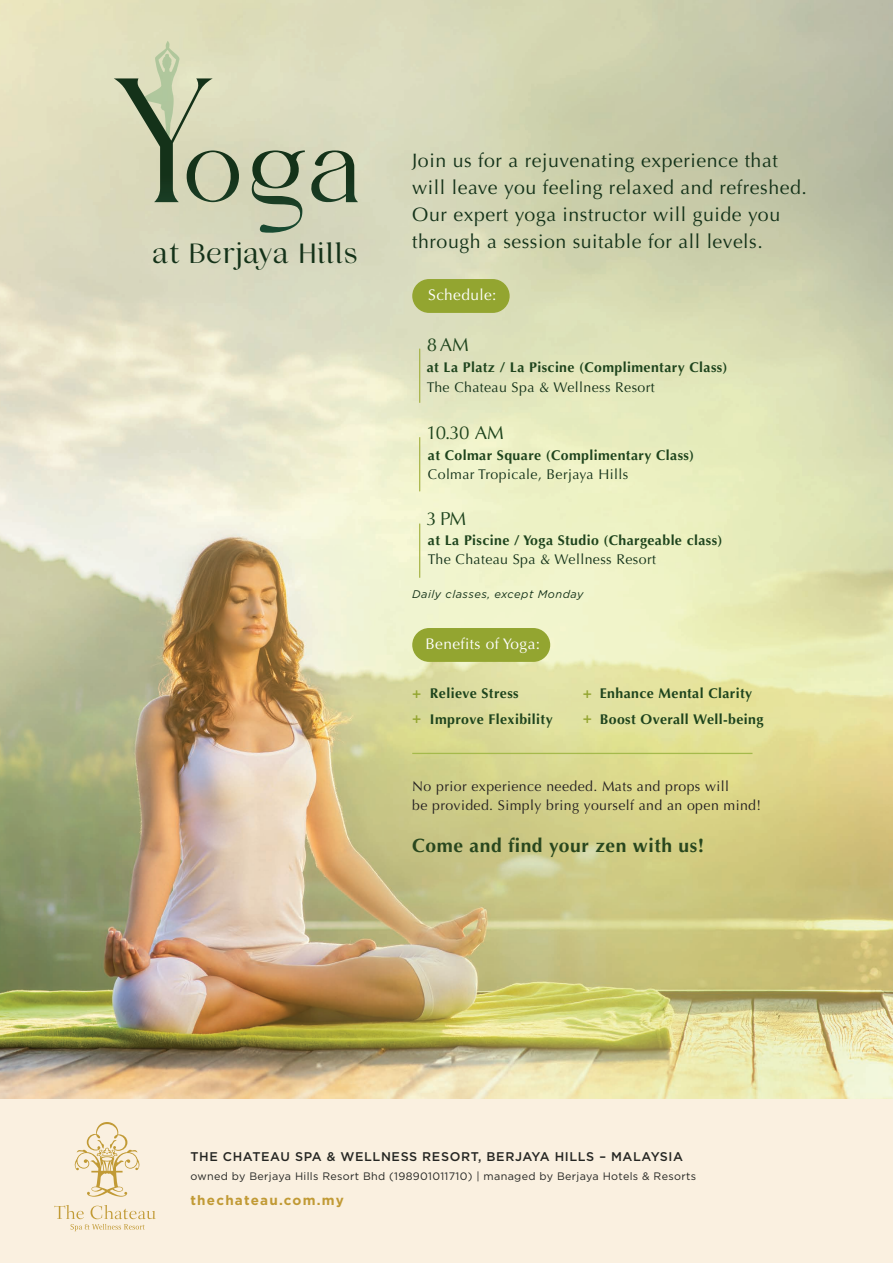
<style>
.page{position:relative;width:893px;height:1263px;background:#fff}
.page>*{position:absolute;margin:0;border:0;box-sizing:border-box;transform-origin:0 0}
.t1{font:27.75px "Nelphim";letter-spacing:.05em;color:#143219}
.t2{font:19.5px/27px "Optima";letter-spacing:.03em;color:#143219}
.t3{font:700 19.35px "Optima";letter-spacing:.03em;color:#29471e}
.t4{font:18.75px "Optima";letter-spacing:-.05em;color:#1e441d}
.t5{font:15.45px "Optima";letter-spacing:.03em;color:#fff}
.t6{font:700 15.15px/25.5px "Optima";color:#93a530}
.t7{font:700 14.1px/25.7px "Optima";letter-spacing:.03em;color:#1e441d}
.t8{font:14.1px "Optima";letter-spacing:.03em;color:#143219}
.t9{font:14.1px/19.2px "Optima";letter-spacing:.03em;color:#231f20}
.t10{font:700 13.5px "Gotham";letter-spacing:.09em;color:#c19a35}
.t11{font:500 12.6px "Gotham";letter-spacing:.05em;color:#252623}
.t12{font:italic 11.1px "Gotham";letter-spacing:.045em;color:#143219}
.t13{font:10.8px "Gotham";letter-spacing:.03em;color:#252623}
</style>
<div class="page">
<img style="left:0;top:0;width:893px;height:1100px">
<hr style="left:419px;top:349px;width:1px;height:54px;background:#9fad38">
<hr style="left:419px;top:437px;width:1px;height:54px;background:#9fad38">
<hr style="left:419px;top:524px;width:1px;height:54px;background:#9fad38">
<div style="left:412px;top:279px;width:98px;height:34px;background:#93a530;border-radius:17px"></div>
<div style="left:412px;top:628px;width:138px;height:34px;background:#93a530;border-radius:17px"></div>
<hr style="left:412px;top:753px;width:340px;height:1px;background:#a5ba4b">
<div style="left:0;top:1100px;width:893px;height:163px;background:#faf0e0"></div>
<svg style="left:74px;top:1122px;width:66px;height:75px"></svg>
<svg style="left:54px;top:1205px;width:102px;height:26px"></svg>
<svg style="left:252px;top:150px;width:53px;height:83px;background:#9ea88d"></svg>
<svg style="left:311px;top:150px;width:47px;height:52px;background:#939f84"></svg>
<svg style="left:114px;top:41px;width:126px;height:161px;background:#bec3a4"></svg>
<h1 class="t1" style="left:153px;top:237px;width:206px">at Berjaya Hills</h1>
<h2 class="t2" style="left:412px;top:147px;width:396px">Join us for a rejuvenating experience that will leave you feeling relaxed and refreshed.<br>Our expert yoga instructor will guide you through a session suitable for all levels.</h2>
<p class="t5" style="left:428px;top:286px;width:70px">Schedule:</p>
<h3 class="t4" style="left:427px;top:333px;width:44px">8 AM</h3>
<p class="t7" style="left:427px;top:355px;width:302px">at La Platz / La Piscine (Complimentary Class)</p>
<p class="t8" style="left:427px;top:379px;width:230px">The Chateau Spa &amp; Wellness Resort</p>
<h3 class="t4" style="left:426px;top:421px;width:79px">10.30 AM</h3>
<p class="t7" style="left:428px;top:442px;width:268px">at Colmar Square (Complimentary Class)</p>
<p class="t8" style="left:428px;top:466px;width:202px">Colmar Tropicale, Berjaya Hills</p>
<h3 class="t4" style="left:426px;top:508px;width:41px">3 PM</h3>
<p class="t7" style="left:428px;top:527px;width:296px">at La Piscine / Yoga Studio (Chargeable class)</p>
<p class="t8" style="left:428px;top:551px;width:230px">The Chateau Spa &amp; Wellness Resort</p>
<p class="t12" style="left:412px;top:587px;width:173px">Daily classes, except Monday</p>
<p class="t5" style="left:425px;top:634px;width:116px">Benefits of Yoga:</p>
<p class="t7" style="left:430px;top:681px;width:124px">Relieve Stress<br>Improve Flexibility</p>
<p class="t6" style="left:412px;top:680px;width:11px">+ +</p>
<p class="t6" style="left:583px;top:680px;width:11px">+ +</p>
<p class="t7" style="left:600px;top:681px;width:165px">Enhance Mental Clarity<br>Boost Overall Well-being</p>
<p class="t9" style="left:412px;top:776px;width:350px">No prior experience needed. Mats and props will<br>be provided. Simply bring yourself and an open mind!</p>
<h3 class="t3" style="left:412px;top:834px;width:293px">Come and find your zen with us!</h3>
<p class="t11" style="left:190px;top:1150px;width:494px">THE CHATEAU SPA &amp; WELLNESS RESORT, BERJAYA HILLS – MALAYSIA</p>
<p class="t13" style="left:190px;top:1169px;width:507px">owned by Berjaya Hills Resort Bhd (198901011710) | managed by Berjaya Hotels &amp; Resorts</p>
<p class="t10" style="left:190px;top:1191px;width:155px">thechateau.com.my</p>
</div>
